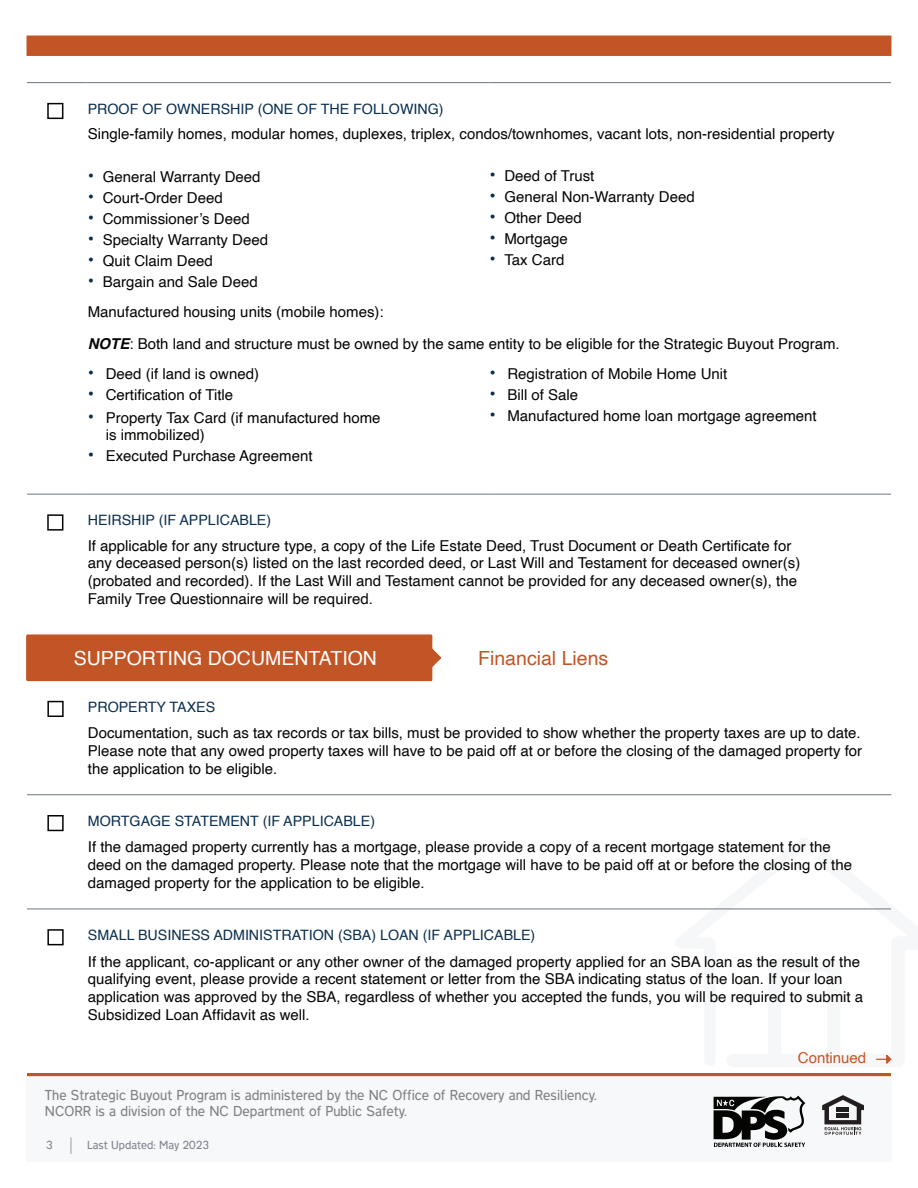
<style>
.page{position:relative;width:918px;height:1188px;background:#fff}
.page>*{position:absolute;margin:0;border:0;box-sizing:border-box;transform-origin:0 0}
.t1{font:19.5px "Helvetica";color:#fff}
.t2{font:19.5px "Helvetica";color:#c25526}
.t3{font:15px/17.9px "Helvetica";color:#040503}
.t4{font:15px "Helvetica";color:#c25526}
.t5{font:14.25px "Helvetica";color:#0a2e4f}
.t6{font:300 12.9px/16.2px "Transport New";color:#808285}
.t7{font:300 10.5px "Transport New";color:#7f8490}
.t8{font:300 10.5px "Transport New";color:#808285}
.s1{font-size:18px;color:#0c2d4e}
.s2{font-weight:700;font-style:italic}
</style>
<div class="page">
<div style="left:47px;top:815px;width:17px;height:16px;border:2px solid #040503"></div>
<div style="left:47px;top:929px;width:17px;height:16px;border:2px solid #040503"></div>
<svg style="left:674px;top:908px;width:218px;height:156px"></svg>
<hr style="left:26px;top:635px;width:2px;height:45px;background:#c25526">
<hr style="left:27px;top:680px;width:405px;height:1px;background:#c25526">
<hr style="left:27px;top:795px;width:61px;height:1px;background:#6d7582">
<hr style="left:88px;top:795px;width:803px;height:1px;background:#6d7582">
<div style="left:47px;top:701px;width:17px;height:16px;border:2px solid #040503"></div>
<svg style="left:432px;top:649px;width:9px;height:18px"></svg>
<div style="left:27px;top:635px;width:405px;height:45px;background:#c25526"></div>
<hr style="left:27px;top:494px;width:61px;height:1px;background:#6d7582">
<hr style="left:88px;top:494px;width:401px;height:1px;background:#6d7582">
<hr style="left:489px;top:494px;width:402px;height:1px;background:#6d7582">
<hr style="left:27px;top:82px;width:61px;height:1px;background:#6d7582">
<hr style="left:88px;top:82px;width:401px;height:1px;background:#6d7582">
<hr style="left:489px;top:82px;width:402px;height:1px;background:#6d7582">
<div style="left:47px;top:103px;width:16px;height:16px;border:2px solid #040503"></div>
<div style="left:47px;top:514px;width:16px;height:17px;border:2px solid #040503"></div>
<hr style="left:27px;top:909px;width:864px;height:1px;background:#6d7582">
<div style="left:27px;top:36px;width:864px;height:19px;background:#c25526"></div>
<hr style="left:26px;top:1076px;width:2px;height:85px;background:#f7f8f9">
<hr style="left:890px;top:1076px;width:2px;height:85px;background:#f7f8f9">
<hr style="left:27px;top:1160px;width:864px;height:2px;background:#f7f8f9">
<div style="left:27px;top:1076px;width:864px;height:85px;background:#f7f8f9;border:1px solid #f7f8f9"></div>
<svg style="left:71px;top:1137px;width:1px;height:17px"></svg>
<hr style="left:27px;top:1073px;width:864px;height:3px;background:#c25526">
<svg style="left:822px;top:1095px;width:42px;height:40px"></svg>
<div style="left:836px;top:1107px;width:13px;height:5px;background:#231f20"></div>
<hr style="left:836px;top:1114px;width:13px;height:4px;background:#231f20">
<svg style="left:714px;top:1095px;width:91px;height:52px"></svg>
<h4 class="t5" style="left:88px;top:98px;width:357px">PROOF OF OWNERSHIP (ONE OF THE FOLLOWING)</h4>
<h5 class="t3" style="left:88px;top:125px;width:748px">Single-family homes, modular homes, duplexes, triplex, condos/townhomes, vacant lots, non-residential property</h5>
<p class="t3" style="left:88px;top:168px;width:174px"><span class="s1">•</span> General Warranty Deed</p>
<p class="t3" style="left:88px;top:189px;width:137px"><span class="s1">•</span> Court-Order Deed</p>
<p class="t3" style="left:88px;top:210px;width:163px"><span class="s1">•</span> Commissioner’s Deed</p>
<p class="t3" style="left:88px;top:231px;width:182px"><span class="s1">•</span> Specialty Warranty Deed</p>
<p class="t3" style="left:88px;top:252px;width:127px"><span class="s1">•</span> Quit Claim Deed</p>
<p class="t3" style="left:88px;top:273px;width:172px"><span class="s1">•</span> Bargain and Sale Deed</p>
<h5 class="t3" style="left:88px;top:303px;width:297px">Manufactured housing units (mobile homes):</h5>
<p class="t3" style="left:489px;top:167px;width:107px"><span class="s1">•</span> Deed of Trust</p>
<p class="t3" style="left:489px;top:188px;width:207px"><span class="s1">•</span> General Non-Warranty Deed</p>
<p class="t3" style="left:489px;top:209px;width:94px"><span class="s1">•</span> Other Deed</p>
<p class="t3" style="left:489px;top:230px;width:80px"><span class="s1">•</span> Mortgage</p>
<p class="t3" style="left:489px;top:251px;width:77px"><span class="s1">•</span> Tax Card</p>
<p class="t3" style="left:88px;top:336px;width:754px"><span class="s2">NOTE</span>: Both land and structure must be owned by the same entity to be eligible for the Strategic Buyout Program.</p>
<p class="t3" style="left:88px;top:366px;width:173px"><span class="s1">•</span> Deed (if land is owned)</p>
<p class="t3" style="left:88px;top:387px;width:147px"><span class="s1">•</span> Certification of Title</p>
<p class="t3" style="left:106px;top:409px;width:276px;text-indent:-18px"><span class="s1">•</span> Property Tax Card (if manufactured home is immobilized)</p>
<p class="t3" style="left:88px;top:448px;width:226px"><span class="s1">•</span> Executed Purchase Agreement</p>
<p class="t3" style="left:489px;top:366px;width:240px"><span class="s1">•</span> Registration of Mobile Home Unit</p>
<p class="t3" style="left:489px;top:387px;width:90px"><span class="s1">•</span> Bill of Sale</p>
<p class="t3" style="left:489px;top:408px;width:329px"><span class="s1">•</span> Manufactured home loan mortgage agreement</p>
<h4 class="t5" style="left:88px;top:509px;width:185px">HEIRSHIP (IF APPLICABLE)</h4>
<p class="t3" style="left:88px;top:537px;width:714px">If applicable for any structure type, a copy of the Life Estate Deed, Trust Document or Death Certificate for any deceased person(s) listed on the last recorded deed, or Last Will and Testament for deceased owner(s) (probated and recorded). If the Last Will and Testament cannot be provided for any deceased owner(s), the Family Tree Questionnaire will be required.</p>
<h1 class="t1" style="left:74px;top:643px;width:305px">SUPPORTING DOCUMENTATION</h1>
<h3 class="t2" style="left:478px;top:643px;width:132px">Financial Liens</h3>
<p class="t5" style="left:88px;top:696px;width:129px">PROPERTY TAXES</p>
<p class="t3" style="left:88px;top:725px;width:776px;text-align:justify">Documentation, such as tax records or tax bills, must be provided to show whether the property taxes are up to date.<br>Please note that any owed property taxes will have to be paid off at or before the closing of the damaged property for the application to be eligible.</p>
<p class="t5" style="left:88px;top:810px;width:289px">MORTGAGE STATEMENT (IF APPLICABLE)</p>
<p class="t3" style="left:88px;top:839px;width:766px">If the damaged property currently has a mortgage, please provide a copy of a recent mortgage statement for the deed on the damaged property. Please note that the mortgage will have to be paid off at or before the closing of the damaged property for the application to be eligible.</p>
<p class="t5" style="left:88px;top:924px;width:449px">SMALL BUSINESS ADMINISTRATION (SBA) LOAN (IF APPLICABLE)</p>
<p class="t3" style="left:88px;top:953px;width:777px">If the applicant, co-applicant or any other owner of the damaged property applied for an SBA loan as the result of the qualifying event, please provide a recent statement or letter from the SBA indicating status of the loan. If your loan application was approved by the SBA, regardless of whether you accepted the funds, you will be required to submit a Subsidized Loan Affidavit as well.</p>
<p class="t6" style="left:45px;top:1086px;width:553px">The Strategic Buyout Program is administered by the NC Office of Recovery and Resiliency.<br>NCORR is a division of the NC Department of Public Safety.</p>
<p class="t7" style="left:87px;top:1137px;width:123px">Last Updated: May 2023</p>
<p class="t7" style="left:46px;top:1137px;width:8px">3</p>
<p class="t8" style="left:173px;top:1137px;width:47px">rch 2023</p>
<p class="t4" style="left:798px;top:1046px;width:70px">Continued</p>
</div>
